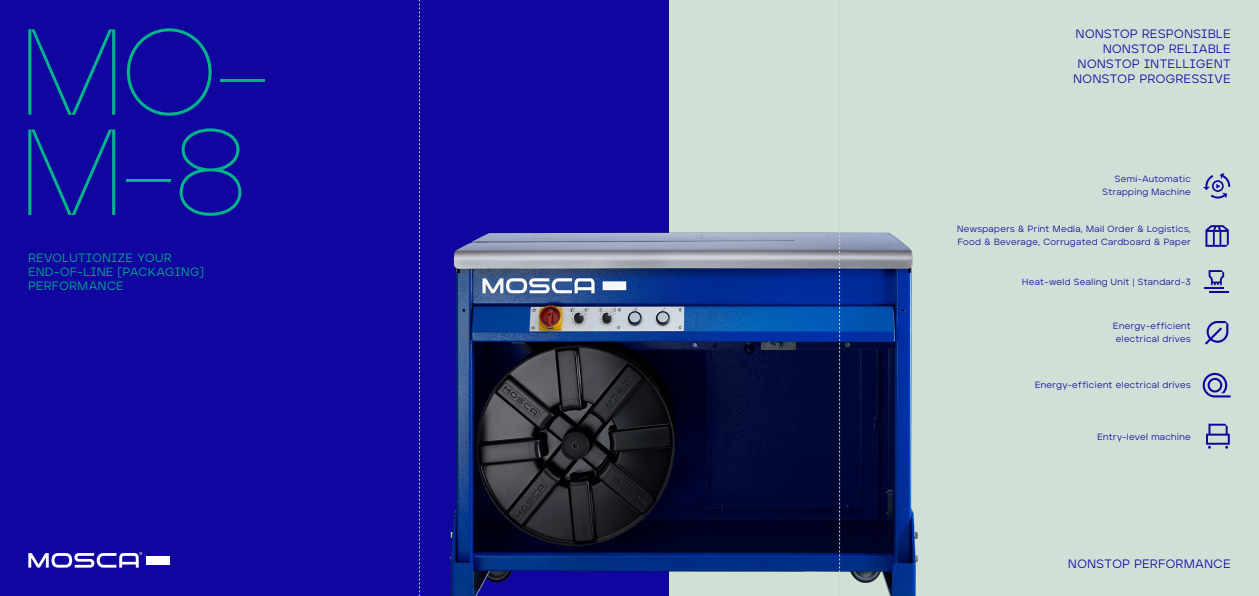
<style>
.page{position:relative;width:1259px;height:596px;background:#fff}
.page>*{position:absolute;margin:0;border:0;box-sizing:border-box;transform-origin:0 0}
.t1{font:100 122px/100px "Mosca Type";color:#00b388}
.t2{font:12.1px/15.1px "Mosca Type";letter-spacing:.05em;color:#10069f;text-align:right}
.t3{font:12px/14px "Mosca Type";letter-spacing:.05em;color:#00b388}
.t4{font:9px/13px "Mosca Type";letter-spacing:.05em;color:#10069f}
</style>
<div class="page">
<div style="left:0;top:0;width:703px;height:595px;background:#10069f"></div>
<div style="left:669px;top:0;width:590px;height:595px;background:#d1e0d7"></div>
<div style="left:147px;top:555px;width:23px;height:9px;background:#fff"></div>
<svg style="left:28px;top:551px;width:114px;height:16px"></svg>
<img style="left:418px;top:207px;width:500px;height:388px">
<svg style="left:1203px;top:173px;width:27px;height:25px"></svg>
<svg style="left:1202px;top:372px;width:28px;height:25px"></svg>
<hr style="left:1203px;top:287px;width:20px;height:2px;background:#10069f">
<hr style="left:1209px;top:290px;width:20px;height:2px;background:#10069f">
<svg style="left:1208px;top:270px;width:16px;height:15px"></svg>
<svg style="left:1205px;top:321px;width:23px;height:23px"></svg>
<svg style="left:1205px;top:225px;width:23px;height:22px"></svg>
<svg style="left:1206px;top:423px;width:23px;height:25px"></svg>
<svg style="left:839px;top:0;width:1px;height:595px"></svg>
<svg style="left:419px;top:0;width:1px;height:595px"></svg>
<h1 class="t1" style="left:20px;top:24px;width:252px">MO-<br>M-8</h1>
<h3 class="t3" style="left:28px;top:251px;width:177px">REVOLUTIONIZE YOUR<br>END-OF-LINE [PACKAGING]<br>PERFORMANCE</h3>
<h2 class="t2" style="left:1073px;top:26px;width:159px">NONSTOP RESPONSIBLE<br>NONSTOP RELIABLE<br>NONSTOP INTELLIGENT<br>NONSTOP PROGRESSIVE</h2>
<p class="t4" style="left:1102px;top:173px;width:90px;text-align:right">Semi-Automatic<br>Strapping Machine</p>
<p class="t4" style="left:957px;top:222px;width:235px">Newspapers &amp; Print Media, Mail Order &amp; Logistics,<br>Food &amp; Beverage, Corrugated Cardboard &amp; Paper</p>
<p class="t4" style="left:1022px;top:275px;width:170px">Heat-weld Sealing Unit | Standard-3</p>
<p class="t4" style="left:1113px;top:319px;width:79px">Energy-efficient electrical drives</p>
<p class="t4" style="left:1035px;top:378px;width:157px">Energy-efficient electrical drives</p>
<p class="t4" style="left:1097px;top:429px;width:95px">Entry-level machine</p>
<h2 class="t2" style="left:1068px;top:555px;width:164px">NONSTOP PERFORMANCE</h2>
</div>
